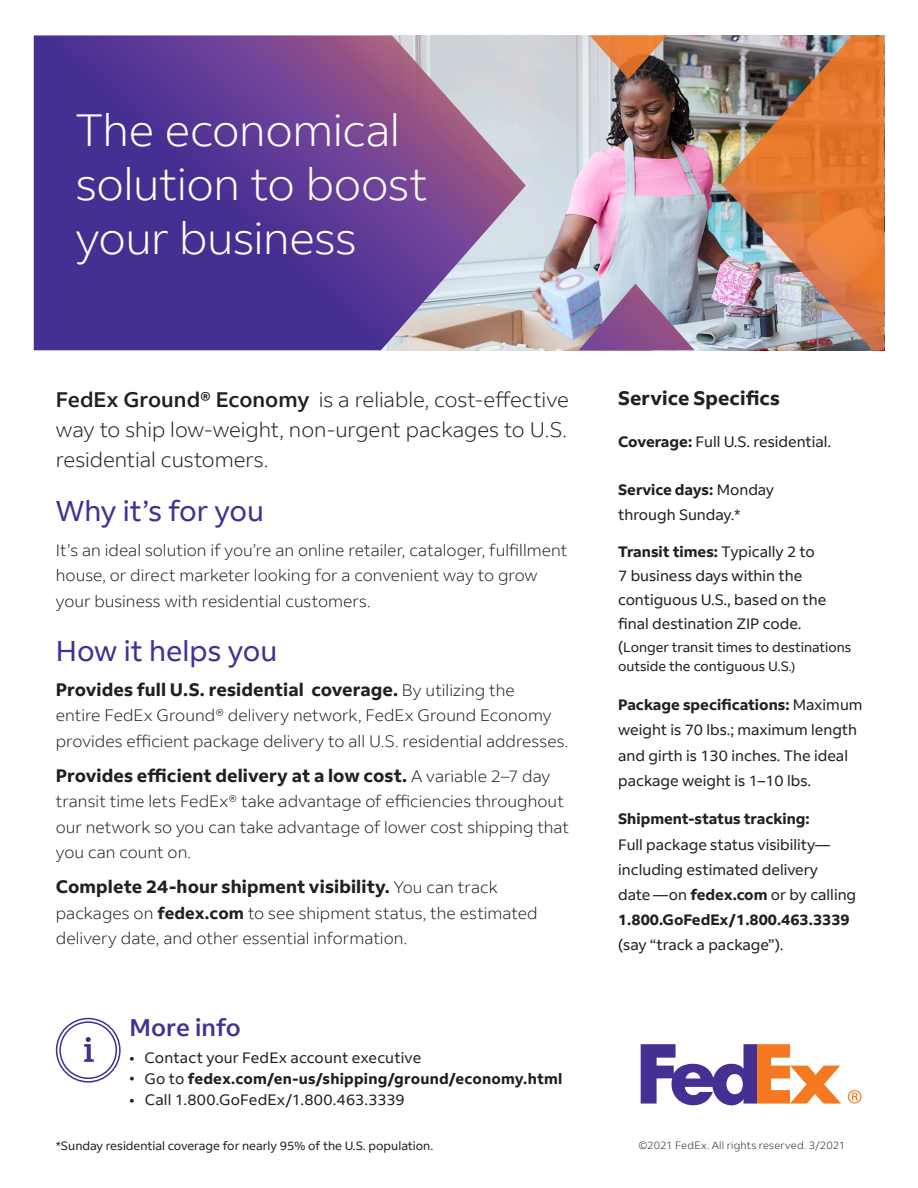
<style>
.page{position:relative;width:918px;height:1188px;background:#fff}
.page>*{position:absolute;margin:0;border:0;box-sizing:border-box;transform-origin:0 0}
.t1{font:300 45px/54px "Fed Ex Sans";letter-spacing:-.01em;color:#fff}
.t2{font:28.5px "Fed Ex Sans";color:#452f92}
.t3{font:500 24px "Fed Ex Sans";color:#452f92}
.t4{font:300 21px/30px "Fed Ex Sans";letter-spacing:-.005em;color:#231f20;text-align:justify}
.t5{font:700 19.5px "Fed Ex Sans";letter-spacing:.005em;color:#231f20}
.t6{font:700 18px "Fed Ex Sans";letter-spacing:.005em;color:#231f20}
.t7{font:300 16.5px/25.5px "Fed Ex Sans";color:#231f20}
.t8{font:15px/25.2px "Fed Ex Sans";color:#231f20}
.t9{font:700 15px "Fed Ex Sans";letter-spacing:.015em;color:#231f20}
.t10{font:13.5px/19.2px "Fed Ex Sans";color:#231f20}
.t11{font:12px "Fed Ex Sans";color:#231f20}
.t12{font:300 10.5px "Fed Ex Sans";letter-spacing:.02em;color:#231f20}
.s1{font-weight:500}
.s2{font-weight:300;font-size:16.5px}
.s3{font-weight:700}
.s4{font-weight:400}
.s5{font-size:15px}
.s6{font-size:12px}
</style>
<div class="page">
<img style="left:526px;top:35px;width:196px;height:315px">
<svg style="left:848px;top:1090px;width:13px;height:14px"></svg>
<svg style="left:641px;top:1044px;width:200px;height:61px"></svg>
<svg style="left:34px;top:35px;width:492px;height:315px;background:#6b4e9a"></svg>
<img style="left:579px;top:284px;width:116px;height:66px">
<svg style="left:590px;top:35px;width:77px;height:44px;background:#b78160"></svg>
<img style="left:722px;top:35px;width:162px;height:315px">
<svg style="left:56px;top:1018px;width:65px;height:65px"></svg>
<p class="t1" style="left:76px;top:103px;width:353px">The economical solution to boost your business</p>
<p class="t4" style="left:56px;top:384px;width:515px"><span class="s1">FedEx Ground® Economy</span> is a reliable, cost-effective way to ship low-weight, non-urgent packages to U.S. residential customers.</p>
<p class="t2" style="left:56px;top:494px;width:210px">Why it’s for you</p>
<p class="t7" style="left:56px;top:537px;width:513px">It’s an ideal solution if you’re an online retailer, cataloger, fulfillment house, or direct marketer looking for a convenient way to grow your business with residential customers.</p>
<p class="t2" style="left:56px;top:634px;width:223px">How it helps you</p>
<p class="t6" style="left:56px;top:679px;width:461px">Provides full U.S. residential coverage. <span class="s2">By utilizing the</span></p>
<p class="t7" style="left:56px;top:703px;width:514px">entire FedEx Ground® delivery network, FedEx Ground Economy provides efficient package delivery to all U.S. residential addresses.</p>
<p class="t6" style="left:56px;top:765px;width:496px">Provides efficient delivery at a low cost. <span class="s2">A variable 2–7 day</span></p>
<p class="t7" style="left:56px;top:789px;width:515px">transit time lets FedEx® take advantage of efficiencies throughout our network so you can take advantage of lower cost shipping that you can count on.</p>
<p class="t6" style="left:56px;top:876px;width:443px">Complete 24-hour shipment visibility. <span class="s2">You can track</span></p>
<p class="t7" style="left:56px;top:900px;width:483px">packages on <span class="s3">fedex.com</span> to see shipment status, the estimated delivery date, and other essential information.</p>
<p class="t3" style="left:130px;top:1013px;width:113px">More info</p>
<p class="t8" style="left:130px;top:1046px;width:293px">• Contact your FedEx account executive</p>
<p class="t9" style="left:130px;top:1070px;width:434px"><span class="s4">• Go to</span> fedex.com/en-us/shipping/ground/economy.html</p>
<p class="t8" style="left:130px;top:1088px;width:276px">• Call 1.800.GoFedEx/1.800.463.3339</p>
<p class="t11" style="left:56px;top:1139px;width:379px">*Sunday residential coverage for nearly 95% of the U.S. population.</p>
<p class="t5" style="left:618px;top:387px;width:163px">Service Specifics</p>
<p class="t8" style="left:618px;top:429px;width:215px"><span class="s3">Coverage:</span> Full U.S. residential.</p>
<p class="t8" style="left:618px;top:477px;width:157px"><span class="s3">Service days:</span> Monday through Sunday.*</p>
<p class="t8" style="left:618px;top:540px;width:210px;line-height:23.7px"><span class="s3">Transit times:</span> Typically 2 to<br>7 business days within the contiguous U.S., based on the final destination ZIP code.</p>
<p class="t10" style="left:618px;top:638px;width:235px"><span class="s5">(</span>Longer transit times to destinations outside the contiguous U.S<span class="s6">.)</span></p>
<p class="t8" style="left:618px;top:692px;width:246px"><span class="s3">Package specifications:</span> Maximum weight is 70 lbs.; maximum length and girth is 130 inches. The ideal package weight is 1–10 lbs.</p>
<p class="t8" style="left:618px;top:807px;width:240px"><span class="s3">Shipment-status tracking:<br></span>Full package status visibility— including estimated delivery<br>date —on <span class="s3">fedex.com</span> or by calling<br><span class="s3">1.800.GoFedEx/1.800.463.3339 </span>(say “track a package”).</p>
<p class="t12" style="left:638px;top:1140px;width:208px">©2021 FedEx. All rights reserved. 3/2021</p>
</div>
